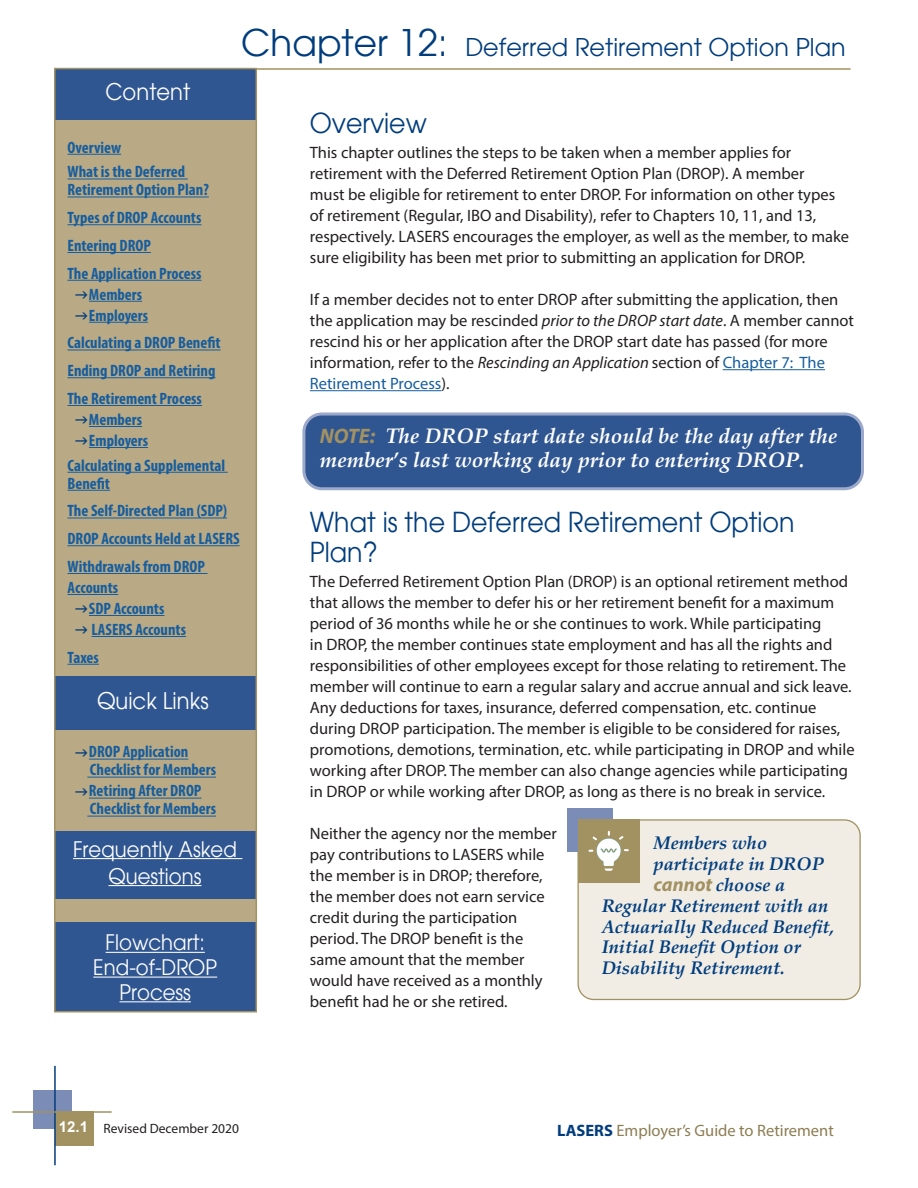
<style>
.page{position:relative;width:918px;height:1188px;background:#fff}
.page>*{position:absolute;margin:0;border:0;box-sizing:border-box;transform-origin:0 0}
.t1{font:27px/30px "Avant Garde";color:#013d7d;scale:.94 1}
.t2{font:24px "Avant Garde";color:#013d7d}
.t3{font:22.5px "Avant Garde";color:#fff;scale:.94 1}
.t4{font:italic 700 21px/24px "Palatino Linotype";color:#fff}
.t5{font:21px/24.8px "Avant Garde";color:#fff;text-align:center;scale:.94 1}
.t6{font:italic 700 18.3px "Palatino Linotype";color:#013d7d}
.t7{font:16.5px/21px "Myriad Pro";color:#231f20}
.t8{font:700 condensed 16.5px/27.8px "Myriad Pro";color:#175d9e}
.t9{font:16.5px "Myriad Pro";color:#8c7d53}
.t10{font:700 15px "Arial";color:#fff}
.t11{font:13.5px "Myriad Pro";color:#231f20}
.s1{font-size:36px}
.s2{font-style:italic}
.s3{color:#175d9e}
.s4{font-family:"Myriad Pro";color:#a29161}
.s5{font-family:"Myriad Pro";font-size:19.5px;color:#a29161}
.s6{font-weight:700;color:#013d7d}
</style>
<div class="page">
<div style="left:33px;top:1090px;width:39px;height:39px;background:#7b8cb7"></div>
<div style="left:55px;top:1111px;width:38px;height:35px;background:#a29161"></div>
<hr style="left:54px;top:1066px;width:2px;height:99px;background:#013d7d">
<hr style="left:12px;top:1111px;width:100px;height:2px;background:#a29161">
<hr style="left:79px;top:68px;width:772px;height:2px;background:#a29161">
<div style="left:55px;top:69px;width:201px;height:943px;background:#b9aa85"></div>
<div style="left:55px;top:69px;width:201px;height:51px;background:#305691"></div>
<div style="left:55px;top:676px;width:201px;height:54px;background:#305691"></div>
<div style="left:55px;top:831px;width:201px;height:68px;background:#305691"></div>
<div style="left:55px;top:922px;width:201px;height:90px;background:#305691"></div>
<div style="left:54px;top:68px;width:203px;height:944px;border:2px solid #a29161"></div>
<hr style="left:68px;top:154px;width:53px;height:1px;background:#175d9e">
<hr style="left:68px;top:179px;width:120px;height:1px;background:#175d9e">
<hr style="left:68px;top:197px;width:141px;height:1px;background:#175d9e">
<hr style="left:68px;top:224px;width:133px;height:1px;background:#175d9e">
<hr style="left:68px;top:252px;width:83px;height:1px;background:#175d9e">
<hr style="left:68px;top:280px;width:134px;height:1px;background:#175d9e">
<hr style="left:89px;top:301px;width:53px;height:1px;background:#175d9e">
<hr style="left:89px;top:322px;width:59px;height:1px;background:#175d9e">
<hr style="left:68px;top:350px;width:153px;height:1px;background:#175d9e">
<hr style="left:68px;top:377px;width:148px;height:1px;background:#175d9e">
<hr style="left:68px;top:405px;width:134px;height:1px;background:#175d9e">
<hr style="left:89px;top:426px;width:53px;height:1px;background:#175d9e">
<hr style="left:89px;top:447px;width:59px;height:1px;background:#175d9e">
<hr style="left:68px;top:472px;width:160px;height:1px;background:#175d9e">
<hr style="left:68px;top:490px;width:42px;height:1px;background:#175d9e">
<hr style="left:68px;top:518px;width:159px;height:1px;background:#175d9e">
<hr style="left:68px;top:545px;width:172px;height:1px;background:#175d9e">
<hr style="left:68px;top:573px;width:140px;height:1px;background:#175d9e">
<hr style="left:68px;top:594px;width:50px;height:1px;background:#175d9e">
<hr style="left:89px;top:615px;width:75px;height:1px;background:#175d9e">
<hr style="left:92px;top:636px;width:94px;height:1px;background:#175d9e">
<hr style="left:68px;top:664px;width:31px;height:1px;background:#175d9e">
<hr style="left:73px;top:858px;width:169px;height:1px;background:#fff">
<hr style="left:109px;top:885px;width:92px;height:1px;background:#fff">
<hr style="left:106px;top:952px;width:99px;height:1px;background:#fff">
<hr style="left:93px;top:977px;width:124px;height:1px;background:#fff">
<hr style="left:119px;top:1001px;width:72px;height:1px;background:#fff">
<hr style="left:89px;top:759px;width:99px;height:1px;background:#175d9e">
<hr style="left:87px;top:777px;width:129px;height:1px;background:#175d9e">
<hr style="left:89px;top:798px;width:113px;height:1px;background:#175d9e">
<hr style="left:87px;top:816px;width:129px;height:1px;background:#175d9e">
<hr style="left:723px;top:369px;width:102px;height:1px;background:#175d9e">
<hr style="left:310px;top:390px;width:131px;height:1px;background:#175d9e">
<div style="left:304px;top:414px;width:558px;height:75px;background:#305691;border-radius:18px"></div>
<div style="left:302px;top:413px;width:562px;height:77px;border:3px solid #9da9cb;border-radius:18px"></div>
<div style="left:578px;top:820px;width:282px;height:179px;background:#f1ede5;border-radius:16px"></div>
<div style="left:577px;top:819px;width:284px;height:181px;border:1px solid #a29161;border-radius:16px"></div>
<div style="left:567px;top:808px;width:46px;height:44px;background:#7b8cb7"></div>
<div style="left:579px;top:819px;width:61px;height:64px;background:#a29161"></div>
<svg style="left:590px;top:832px;width:38px;height:39px"></svg>
<h3 class="t3" style="left:105px;top:78px;width:92px">Content</h3>
<h2 class="t2" style="left:241px;top:32px;width:606px"><span class="s1">Chapter 12:</span> Deferred Retirement Option Plan</h2>
<p class="t8" style="left:68px;top:134px;width:119px;line-height:24.8px">Overview<br>What is the Deferred</p>
<p class="t8" style="left:68px;top:176px;width:143px">Retirement Option Plan?<br>Types of DROP Accounts<br>Entering DROP<br>The Application Process</p>
<p class="t8" style="left:89px;top:283px;width:61px;line-height:21px">Members<br>Employers</p>
<p class="t8" style="left:68px;top:329px;width:155px">Calculating a DROP Benefit<br>Ending DROP and Retiring<br>The Retirement Process</p>
<p class="t8" style="left:89px;top:409px;width:61px;line-height:21px">Members<br>Employers</p>
<p class="t8" style="left:68px;top:456px;width:159px;line-height:18px">Calculating a Supplemental<br>Benefit</p>
<p class="t8" style="left:68px;top:497px;width:174px">The Self-Directed Plan (SDP)<br>DROP Accounts Held at LASERS<br>Withdrawals from DROP</p>
<p class="t8" style="left:89px;top:577px;width:99px;line-height:21px;text-indent:-21px">Accounts<br>SDP Accounts<br>LASERS Accounts</p>
<p class="t8" style="left:68px;top:643px;width:33px">Taxes</p>
<h3 class="t3" style="left:97px;top:687px;width:120px">Quick Links</h3>
<p class="t8" style="left:89px;top:743px;width:129px;line-height:18px">DROP Application<br>Checklist for Members</p>
<p class="t8" style="left:89px;top:782px;width:129px;line-height:18px">Retiring After DROP<br>Checklist for Members</p>
<p class="t5" style="left:73px;top:835px;width:176px;line-height:27px">Frequently Asked<br>Questions</p>
<p class="t5" style="left:93px;top:930px;width:133px">Flowchart:<br>End-of-DROP<br>Process</p>
<p class="t10" style="left:59px;top:1116px;width:31px">12.1</p>
<p class="t11" style="left:104px;top:1120px;width:137px">Revised December 2020</p>
<h1 class="t1" style="left:310px;top:108px;width:126px">Overview</h1>
<p class="t7" style="left:310px;top:142px;width:541px">This chapter outlines the steps to be taken when a member applies for retirement with the Deferred Retirement Option Plan (DROP). A member<br>must be eligible for retirement to enter DROP. For information on other types of retirement (Regular, IBO and Disability), refer to Chapters 10, 11, and 13, respectively. LASERS encourages the employer, as well as the member, to make sure eligibility has been met prior to submitting an application for DROP.</p>
<p class="t7" style="left:310px;top:289px;width:546px">If a member decides not to enter DROP after submitting the application, then the application may be rescinded <span class="s2">prior to the DROP start date</span>. A member cannot rescind his or her application after the DROP start date has passed (for more information, refer to the <span class="s2">Rescinding an Application</span> section of <span class="s3">Chapter 7: The Retirement Process</span>).</p>
<p class="t4" style="left:320px;top:423px;width:519px"><span class="s4">NOTE:</span> The DROP start date should be the day after the member’s last working day prior to entering DROP.</p>
<h1 class="t1" style="left:310px;top:507px;width:517px">What is the Deferred Retirement Option<br>Plan?</h1>
<p class="t7" style="left:310px;top:571px;width:546px">The Deferred Retirement Option Plan (DROP) is an optional retirement method that allows the member to defer his or her retirement benefit for a maximum period of 36 months while he or she continues to work. While participating<br>in DROP, the member continues state employment and has all the rights and responsibilities of other employees except for those relating to retirement. The member will continue to earn a regular salary and accrue annual and sick leave.<br>Any deductions for taxes, insurance, deferred compensation, etc. continue during DROP participation. The member is eligible to be considered for raises, promotions, demotions, termination, etc. while participating in DROP and while working after DROP. The member can also change agencies while participating in DROP or while working after DROP, as long as there is no break in service.</p>
<p class="t7" style="left:310px;top:823px;width:249px">Neither the agency nor the member pay contributions to LASERS while the member is in DROP; therefore, the member does not earn service credit during the participation period. The DROP benefit is the same amount that the member would have received as a monthly benefit had he or she retired.</p>
<p class="t6" style="left:654px;top:830px;width:115px">Members who</p>
<p class="t6" style="left:654px;top:851px;width:172px">participate in DROP</p>
<p class="t6" style="left:654px;top:872px;width:133px"><span class="s5">cannot</span> choose a</p>
<p class="t6" style="left:602px;top:892px;width:228px">Regular Retirement with an</p>
<p class="t6" style="left:602px;top:913px;width:234px">Actuarially Reduced Benefit,</p>
<p class="t6" style="left:602px;top:934px;width:201px">Initial Benefit Option or</p>
<p class="t6" style="left:602px;top:955px;width:185px">Disability Retirement.</p>
<p class="t9" style="left:557px;top:1121px;width:278px"><span class="s6">LASERS</span> Employer’s Guide to Retirement</p>
</div>
